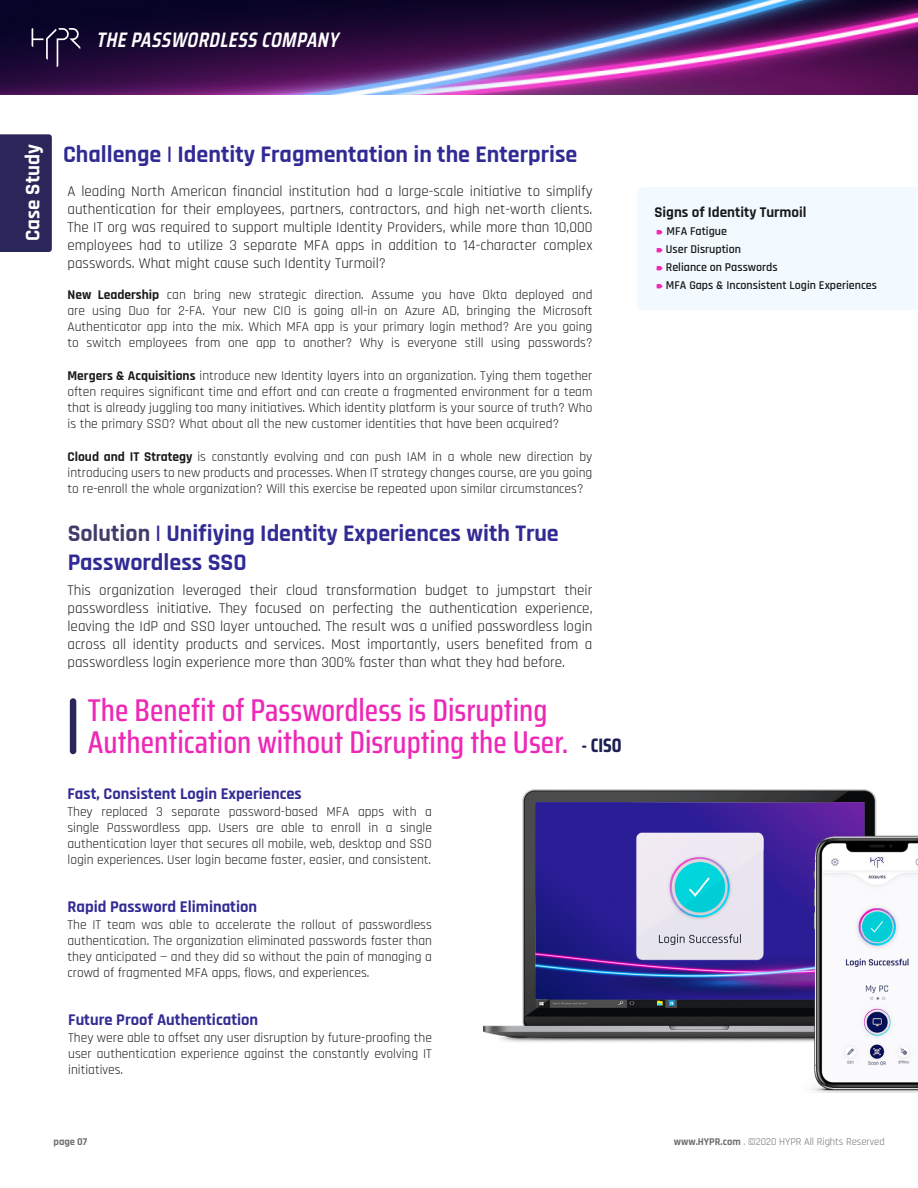
<style>
.page{position:relative;width:918px;height:1188px;background:#fff}
.page>*{position:absolute;margin:0;border:0;box-sizing:border-box;transform-origin:0 0}
.t1{font:500 31.5px/31.5px "Saira Condensed";color:#ed28b6}
.t2{font:700 24px/28.8px "Rajdhani";color:#1a1288}
.t3{font:italic 600 21px "Saira Condensed";color:#fff}
.t4{font:700 21px "Rajdhani";color:#fff}
.t5{font:700 19.5px "Saira Condensed";color:#1d2054}
.t6{font:700 16.5px "Rajdhani";color:#1a1288}
.t7{font:15px/18px "Rajdhani";color:#000;text-align:justify}
.t8{font:700 15px "Rajdhani";color:#000}
.t9{font:13.5px/16.2px "Rajdhani";color:#000;text-align:justify}
.t10{font:600 12px/18px "Rajdhani";color:#000}
.t11{font:10.5px "Rajdhani";color:#6d6e71}
.t12{font:700 10.5px "Rajdhani";color:#6d6e71}
.s1{font-weight:700}
.s2{color:#2b2659}
</style>
<div class="page">
<img style="left:0;top:0;width:918px;height:94px">
<svg style="left:32px;top:28px;width:48px;height:39px"></svg>
<div style="left:0;top:134px;width:52px;height:118px;background:#2b2659"></div>
<div style="left:637px;top:187px;width:281px;height:123px;background:#f2faff"></div>
<img style="left:484px;top:789px;width:434px;height:303px">
<div style="left:70px;top:698px;width:6px;height:56px;background:#2b2659;border-radius:3px"></div>
<h3 class="t3" style="left:96px;top:24px;width:249px">THEPASSWORDLESSCOMPANY</h3>
<h3 class="t4" style="left:20px;top:241px;width:99px;rotate:-90deg">Case Study</h3>
<h2 class="t2" style="left:63px;top:141px;width:516px">Challenge | Identity Fragmentation in the Enterprise</h2>
<p class="t7" style="left:68px;top:183px;width:527px">A leading North American financial institution had a large-scale initiative to simplify authentication for their employees, partners, contractors, and high net-worth clients.<br>The IT org was required to support multiple Identity Providers, while more than 10,000 employees had to utilize 3 separate MFA apps in addition to 14-character complex passwords. What might cause such Identity Turmoil?</p>
<p class="t9" style="left:68px;top:287px;width:527px"><span class="s1">New Leadership</span> can bring new strategic direction. Assume you have Okta deployed and are using Duo for 2-FA. Your new CIO is going all-in on Azure AD, bringing the Microsoft Authenticator app into the mix. Which MFA app is your primary login method? Are you going to switch employees from one app to another? Why is everyone still using passwords?</p>
<p class="t9" style="left:68px;top:368px;width:527px"><span class="s1">Mergers &amp; Acquisitions</span> introduce new Identity layers into an organization. Tying them together often requires significant time and effort and can create a fragmented environment for a team that is already juggling too many initiatives. Which identity platform is your source of truth? Who is the primary SSO? What about all the new customer identities that have been acquired?</p>
<p class="t9" style="left:68px;top:449px;width:527px"><span class="s1">Cloud and IT Strategy</span> is constantly evolving and can push IAM in a whole new direction by introducing users to new products and processes. When IT strategy changes course, are you going to re-enroll the whole organization? Will this exercise be repeated upon similar circumstances?</p>
<h2 class="t2" style="left:68px;top:519px;width:493px"><span class="s2">Solution</span> | Unifiying Identity Experiences with True<br>Passwordless SSO</h2>
<p class="t7" style="left:68px;top:581px;width:527px">This organization leveraged their cloud transformation budget to jumpstart their passwordless initiative. They focused on perfecting the authentication experience, leaving the IdP and SSO layer untouched. The result was a unified passwordless login across all identity products and services. Most importantly, users benefited from a passwordless login experience more than 300% faster than what they had before.</p>
<h1 class="t1" style="left:88px;top:694px;width:482px">The Benefit of Passwordless is Disrupting<br>Authentication without Disrupting the User.</h1>
<p class="t6" style="left:68px;top:784px;width:236px">Fast, Consistent Login Experiences</p>
<p class="t9" style="left:68px;top:804px;width:366px">They replaced 3 separate password-based MFA apps with a single Passwordless app. Users are able to enroll in a single authentication layer that secures all mobile, web, desktop and SSO login experiences. User login became faster, easier, and consistent.</p>
<p class="t6" style="left:68px;top:897px;width:191px">Rapid Password Elimination</p>
<p class="t9" style="left:68px;top:917px;width:366px">The IT team was able to accelerate the rollout of passwordless authentication. The organization eliminated passwords faster than they anticipated — and they did so without the pain of managing a crowd of fragmented MFA apps, flows, and experiences.</p>
<p class="t6" style="left:68px;top:1010px;width:192px">Future Proof Authentication</p>
<p class="t9" style="left:68px;top:1030px;width:365px">They were able to offset any user disruption by future-proofing the user authentication experience against the constantly evolving IT initiatives.</p>
<h3 class="t5" style="left:582px;top:731px;width:42px">- CISO</h3>
<p class="t8" style="left:654px;top:203px;width:154px">Signs of Identity Turmoil</p>
<p class="t10" style="left:666px;top:223px;width:213px">MFA Fatigue<br>User Disruption<br>Reliance on Passwords<br>MFA Gaps &amp; Inconsistent Login Experiences</p>
<p class="t12" style="left:54px;top:1135px;width:35px">page 07</p>
<p class="t11" style="left:674px;top:1135px;width:212px"><span class="s1">www.HYPR.com</span> . ©2020 HYPR All Rights Reserved</p>
</div>
